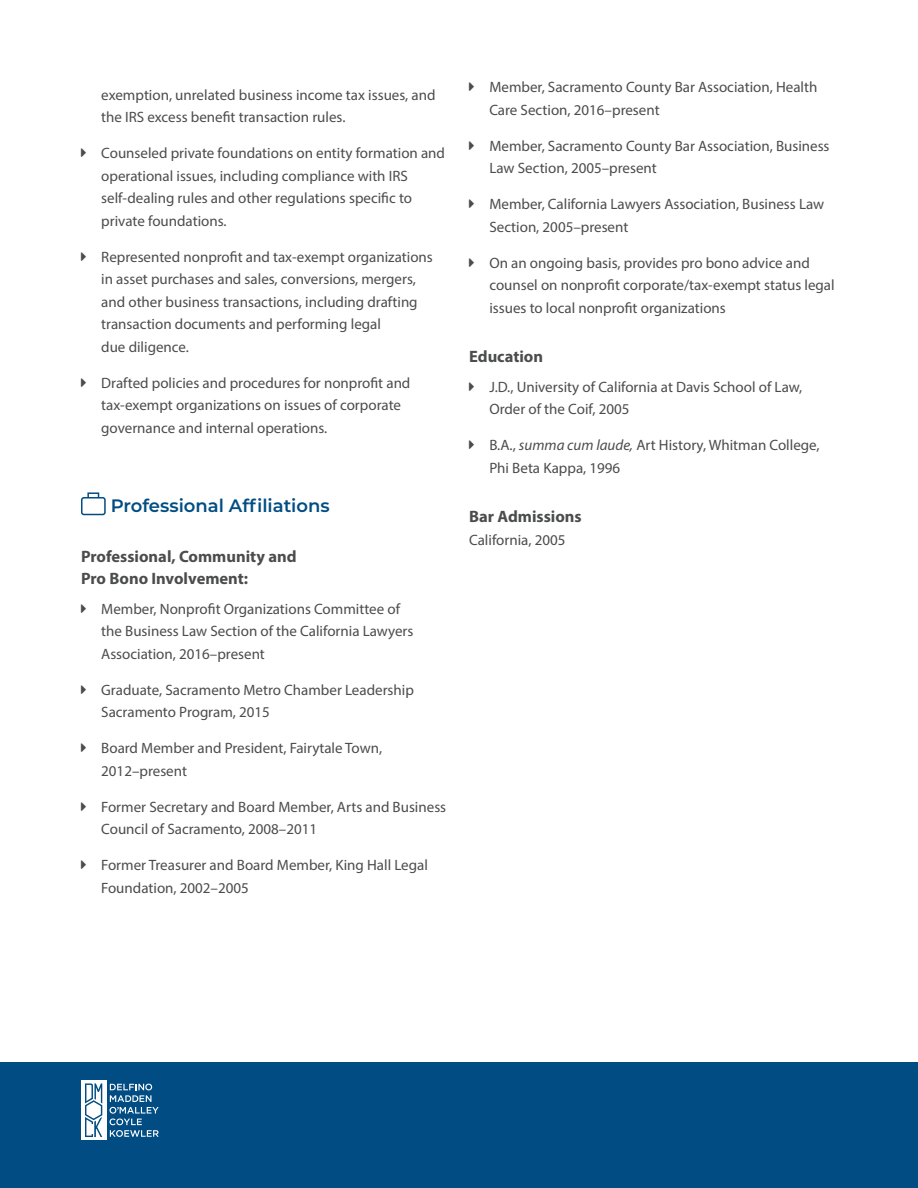
<style>
.page{position:relative;width:918px;height:1188px;background:#fff}
.page>*{position:absolute;margin:0;border:0;box-sizing:border-box;transform-origin:0 0}
.t1{font:600 18px "Montserrat";color:#014d83}
.t2{font:700 16.5px/22.5px "Myriad Pro";color:#4b4c4d}
.t3{font:15px/22.5px "Myriad Pro";color:#4b4c4d}
.s1{font-style:italic}
</style>
<div class="page">
<div style="left:0;top:1063px;width:918px;height:125px;background:#014d83"></div>
<div style="left:81px;top:1081px;width:25px;height:59px;background:#fff"></div>
<svg style="left:85px;top:1083px;width:17px;height:54px"></svg>
<svg style="left:110px;top:1084px;width:49px;height:53px"></svg>
<svg style="left:81px;top:492px;width:25px;height:24px"></svg>
<p class="t3" style="left:101px;top:83px;width:336px">exemption, unrelated business income tax issues, and the IRS excess benefit transaction rules.</p>
<p class="t3" style="left:101px;top:142px;width:345px">Counseled private foundations on entity formation and operational issues, including compliance with IRS self-dealing rules and other regulations specific to private foundations.</p>
<p class="t3" style="left:101px;top:245px;width:333px">Represented nonprofit and tax-exempt organizations in asset purchases and sales, conversions, mergers, and other business transactions, including drafting transaction documents and performing legal<br>due diligence.</p>
<p class="t3" style="left:101px;top:371px;width:311px">Drafted policies and procedures for nonprofit and tax-exempt organizations on issues of corporate governance and internal operations.</p>
<p class="t1" style="left:111px;top:493px;width:221px">Professional Affiliations</p>
<p class="t2" style="left:81px;top:544px;width:217px">Professional, Community and<br>Pro Bono Involvement:</p>
<p class="t3" style="left:101px;top:597px;width:314px">Member, Nonprofit Organizations Committee of the Business Law Section of the California Lawyers<br>Association, 2016–present</p>
<p class="t3" style="left:101px;top:678px;width:314px">Graduate, Sacramento Metro Chamber Leadership<br>Sacramento Program, 2015</p>
<p class="t3" style="left:101px;top:736px;width:282px">Board Member and President, Fairytale Town,<br>2012–present</p>
<p class="t3" style="left:101px;top:795px;width:346px">Former Secretary and Board Member, Arts and Business<br>Council of Sacramento, 2008–2011</p>
<p class="t3" style="left:101px;top:853px;width:328px">Former Treasurer and Board Member, King Hall Legal<br>Foundation, 2002–2005</p>
<p class="t3" style="left:489px;top:76px;width:330px">Member, Sacramento County Bar Association, Health<br>Care Section, 2016–present</p>
<p class="t3" style="left:489px;top:134px;width:342px">Member, Sacramento County Bar Association, Business<br>Law Section, 2005–present</p>
<p class="t3" style="left:489px;top:193px;width:336px">Member, California Lawyers Association, Business Law<br>Section, 2005–present</p>
<p class="t3" style="left:489px;top:251px;width:347px">On an ongoing basis, provides pro bono advice and counsel on nonprofit corporate/tax-exempt status legal issues to local nonprofit organizations</p>
<p class="t2" style="left:469px;top:345px;width:76px">Education</p>
<p class="t3" style="left:489px;top:375px;width:314px">J.D., University of California at Davis School of Law,<br>Order of the Coif, 2005</p>
<p class="t3" style="left:489px;top:433px;width:332px">B.A., <span class="s1">summa cum laude,</span> Art History, Whitman College,<br>Phi Beta Kappa, 1996</p>
<p class="t2" style="left:469px;top:505px;width:114px">Bar Admissions</p>
<p class="t3" style="left:469px;top:528px;width:98px">California, 2005</p>
</div>
